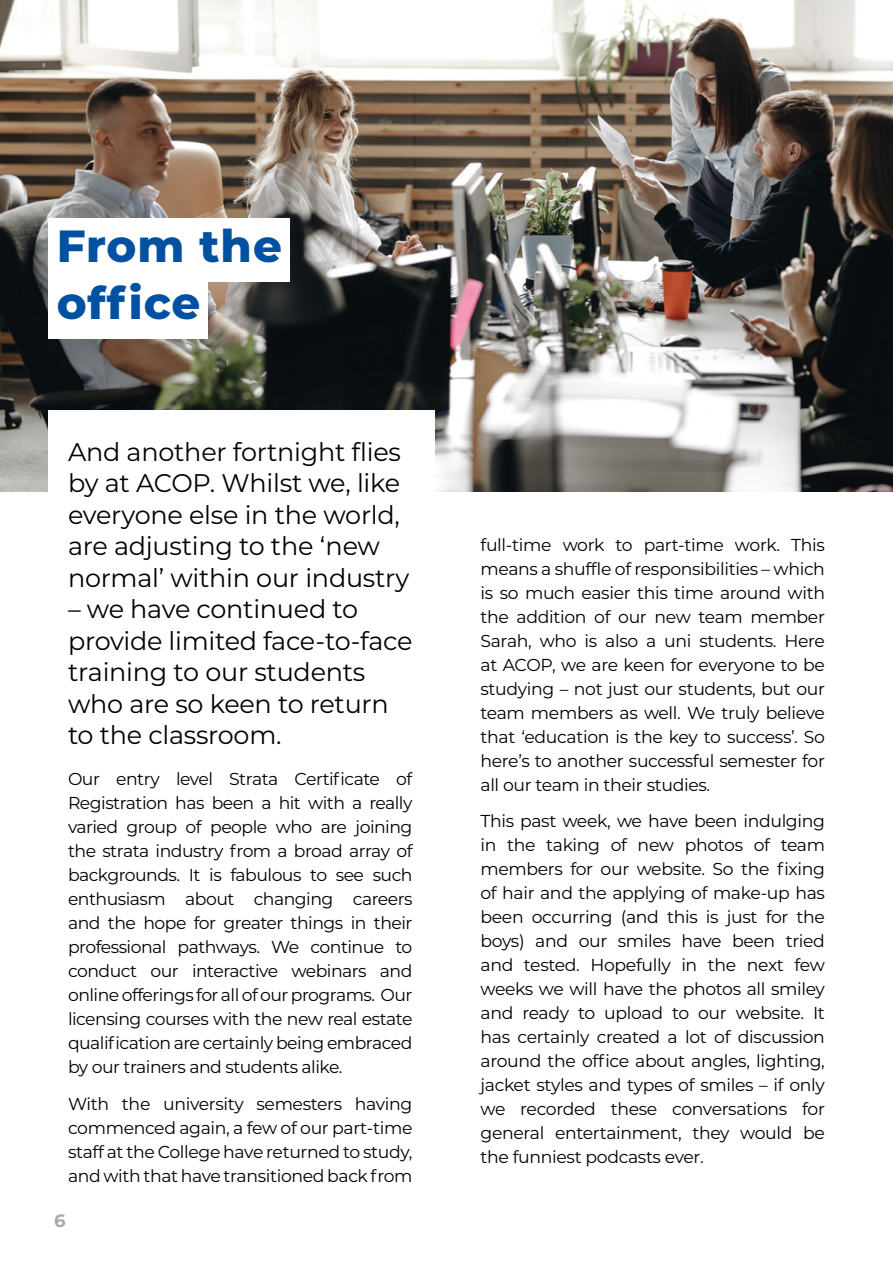
<style>
.page{position:relative;width:893px;height:1263px;background:#fff}
.page>*{position:absolute;margin:0;border:0;box-sizing:border-box;transform-origin:0 0}
.t1{font:800 45px/57px "Montserrat";letter-spacing:.02em;color:#0051a1}
.t2{font:25.5px/31.5px "Montserrat";letter-spacing:-.01em;color:#000}
.t3{font:700 18px "Montserrat";color:#a7a9ac}
.t4{font:17.25px/24px "Montserrat";letter-spacing:-.02em;color:#000;text-align:justify}
</style>
<div class="page">
<img style="left:0;top:0;width:893px;height:491px">
<div style="left:48px;top:410px;width:387px;height:187px;background:#fff"></div>
<div style="left:48px;top:218px;width:242px;height:64px;background:#fff"></div>
<div style="left:48px;top:275px;width:160px;height:64px;background:#fff"></div>
<h1 class="t1" style="left:57px;top:215px;width:227px">From the office</h1>
<h2 class="t2" style="left:68px;top:435px;width:343px">And another fortnight flies by at ACOP. Whilst we, like everyone else in the world, are adjusting to the ‘new normal’ within our industry</h2>
<h2 class="t2" style="left:68px;top:592px;width:346px">– we have continued to provide limited face-to-face training to our students who are so keen to return to the classroom.</h2>
<p class="t4" style="left:68px;top:766px;width:346px">Our entry level Strata Certificate of Registration has been a hit with a really varied group of people who are joining the strata industry from a broad array of backgrounds. It is fabulous to see such enthusiasm about changing careers and the hope for greater things in their professional pathways. We continue to conduct our interactive webinars and online offerings for all of our programs. Our licensing courses with the new real estate qualification are certainly being embraced by our trainers and students alike.</p>
<p class="t4" style="left:68px;top:1091px;width:346px">With the university semesters having commenced again, a few of our part-time staff at the College have returned to study, and with that have transitioned back from</p>
<p class="t3" style="left:54px;top:1208px;width:13px">6</p>
<p class="t4" style="left:480px;top:532px;width:346px">full-time work to part-time work. This means a shuffle of responsibilities – which is so much easier this time around with the addition of our new team member Sarah, who is also a uni students. Here at ACOP, we are keen for everyone to be studying – not just our students, but our team members as well. We truly believe that ‘education is the key to success’. So here’s to another successful semester for all our team in their studies.</p>
<p class="t4" style="left:480px;top:809px;width:346px">This past week, we have been indulging in the taking of new photos of team members for our website. So the fixing of hair and the applying of make-up has been occurring (and this is just for the boys) and our smiles have been tried and tested. Hopefully in the next few weeks we will have the photos all smiley and ready to upload to our website. It has certainly created a lot of discussion around the office about angles, lighting, jacket styles and types of smiles – if only we recorded these conversations for general entertainment, they would be the funniest podcasts ever.</p>
</div>
